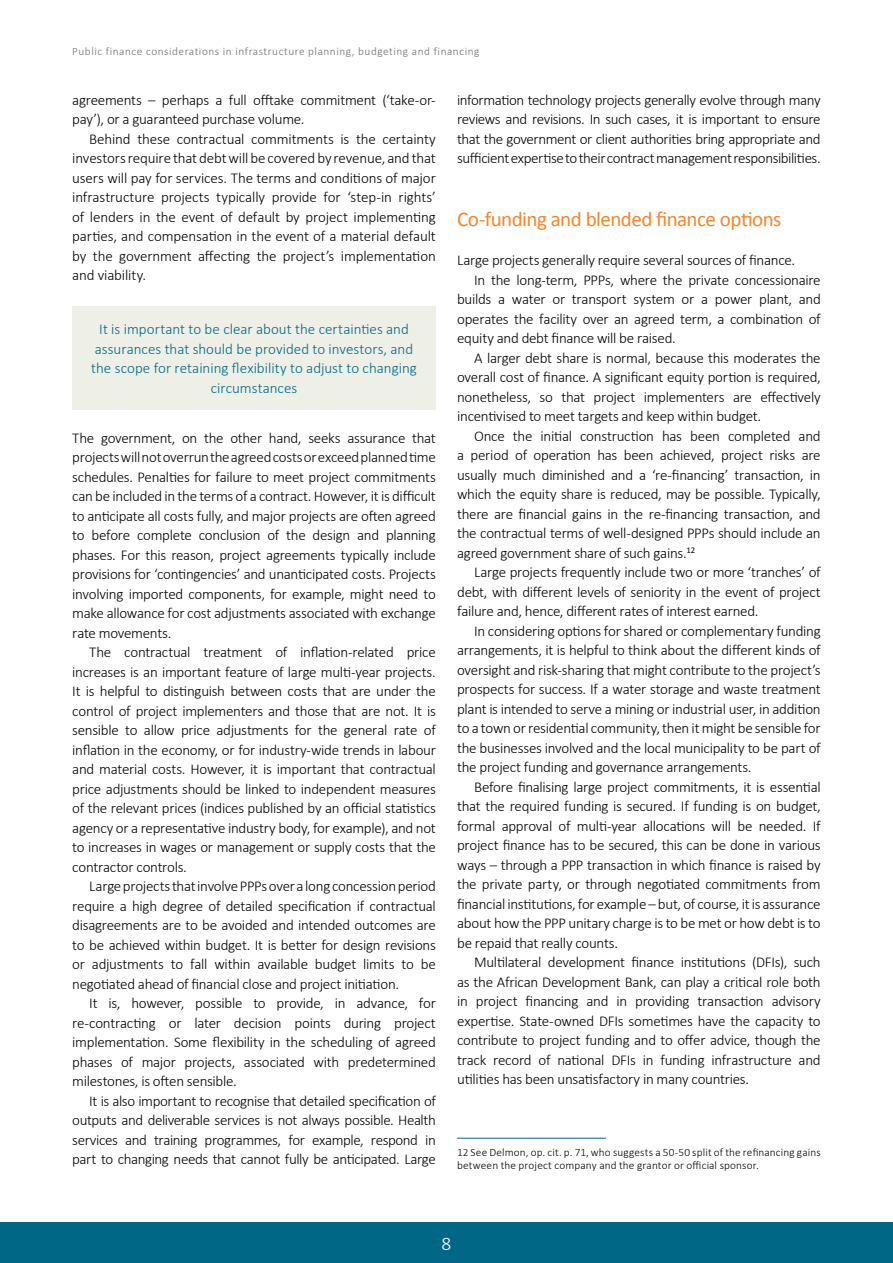
<style>
.page{position:relative;width:893px;height:1263px;background:#fff}
.page>*{position:absolute;margin:0;border:0;box-sizing:border-box;transform-origin:0 0}
.t1{font:21px "Calibri";letter-spacing:-.025em;color:#f6862b}
.t2{font:300 19.5px "Calibri";color:#fff}
.t3{font:300 15px/19.5px "Calibri";letter-spacing:-.02em;color:#000;text-align:justify}
.t4{font:300 15px/19.5px "Calibri";color:#006886;text-align:center}
.t5{font:300 11.25px/13.5px "Calibri";letter-spacing:.015em;color:#000}
.t6{font:300 11.25px "Calibri";letter-spacing:.05em;color:#6d6e71}
</style>
<div class="page">
<div style="left:0;top:1222px;width:893px;height:41px;background:#006886"></div>
<div style="left:72px;top:306px;width:364px;height:104px;background:#eeefe6"></div>
<hr style="left:457px;top:1138px;width:149px;height:1px;background:#006886">
<p class="t6" style="left:72px;top:44px;width:409px">Public finance considerations in infrastructure planning, budgeting and financing</p>
<p class="t3" style="left:72px;top:89px;width:365px">agreements – perhaps a full offtake commitment (‘take-or&shy;pay’), or a guaranteed purchase volume.</p>
<p class="t3" style="left:72px;top:128px;width:365px;text-indent:17px">Behind these contractual commitments is the certainty investors require that debt will be covered by revenue, and that users will pay for services. The terms and conditions of major infrastructure projects typically provide for ‘step-in rights’ of lenders in the event of default by project implementing parties, and compensation in the event of a material default by the government affecting the project’s implementation and viability.</p>
<p class="t4" style="left:91px;top:319px;width:327px">It is important to be clear about the certainties and assurances that should be provided to investors, and the scope for retaining flexibility to adjust to changing circumstances</p>
<p class="t3" style="left:72px;top:427px;width:365px">The government, on the other hand, seeks assurance that projects will not overrun the agreed costs or exceed planned time schedules. Penalties for failure to meet project commitments can be included in the terms of a contract. However, it is difficult to anticipate all costs fully, and major projects are often agreed to before complete conclusion of the design and planning phases. For this reason, project agreements typically include provisions for ‘contingencies’ and unanticipated costs. Projects involving imported components, for example, might need to make allowance for cost adjustments associated with exchange rate movements.</p>
<p class="t3" style="left:72px;top:642px;width:365px;text-indent:17px">The contractual treatment of inflation-related price increases is an important feature of large multi-year projects.<br>It is helpful to distinguish between costs that are under the control of project implementers and those that are not. It is sensible to allow price adjustments for the general rate of inflation in the economy, or for industry-wide trends in labour and material costs. However, it is important that contractual price adjustments should be linked to independent measures of the relevant prices (indices published by an official statistics agency or a representative industry body, for example), and not to increases in wages or management or supply costs that the contractor controls.</p>
<p class="t3" style="left:72px;top:876px;width:365px;text-indent:17px">Large projects that involve PPPs over a long concession period require a high degree of detailed specification if contractual disagreements are to be avoided and intended outcomes are to be achieved within budget. It is better for design revisions or adjustments to fall within available budget limits to be negotiated ahead of financial close and project initiation.</p>
<p class="t3" style="left:72px;top:993px;width:365px;text-indent:17px">It is, however, possible to provide, in advance, for re-contracting or later decision points during project implementation. Some flexibility in the scheduling of agreed phases of major projects, associated with predetermined milestones, is often sensible.</p>
<p class="t3" style="left:72px;top:1090px;width:365px;text-indent:17px">It is also important to recognise that detailed specification of outputs and deliverable services is not always possible. Health services and training programmes, for example, respond in part to changing needs that cannot fully be anticipated. Large</p>
<p class="t3" style="left:457px;top:89px;width:365px">information technology projects generally evolve through many reviews and revisions. In such cases, it is important to ensure that the government or client authorities bring appropriate and sufficient expertise to their contract management responsibilities.</p>
<h1 class="t1" style="left:457px;top:206px;width:326px">Co-funding and blended finance options</h1>
<p class="t3" style="left:457px;top:250px;width:339px">Large projects generally require several sources of finance.</p>
<p class="t3" style="left:474px;top:269px;width:348px">In the long-term, PPPs, where the private concessionaire</p>
<p class="t3" style="left:457px;top:289px;width:365px">builds a water or transport system or a power plant, and</p>
<p class="t3" style="left:457px;top:308px;width:365px">operates the facility over an agreed term, a combination of</p>
<p class="t3" style="left:457px;top:328px;width:220px">equity and debt finance will be raised.</p>
<p class="t3" style="left:474px;top:347px;width:348px">A larger debt share is normal, because this moderates the</p>
<p class="t3" style="left:457px;top:367px;width:365px">overall cost of finance. A significant equity portion is required,</p>
<p class="t3" style="left:457px;top:386px;width:365px">nonetheless, so that project implementers are effectively</p>
<p class="t3" style="left:457px;top:406px;width:306px">incentivised to meet targets and keep within budget.</p>
<p class="t3" style="left:474px;top:425px;width:348px">Once the initial construction has been completed and</p>
<p class="t3" style="left:457px;top:445px;width:365px">a period of operation has been achieved, project risks are</p>
<p class="t3" style="left:457px;top:464px;width:365px">usually much diminished and a ‘re-financing’ transaction, in</p>
<p class="t3" style="left:457px;top:484px;width:365px">which the equity share is reduced, may be possible. Typically,</p>
<p class="t3" style="left:457px;top:503px;width:365px">there are financial gains in the re-financing transaction, and</p>
<p class="t3" style="left:457px;top:523px;width:365px">the contractual terms of well-designed PPPs should include an</p>
<p class="t3" style="left:457px;top:542px;width:240px">agreed government share of such gains.<sup>12</sup></p>
<p class="t3" style="left:474px;top:562px;width:348px">Large projects frequently include two or more ‘tranches’ of</p>
<p class="t3" style="left:457px;top:581px;width:365px">debt, with different levels of seniority in the event of project</p>
<p class="t3" style="left:457px;top:601px;width:303px">failure and, hence, different rates of interest earned.</p>
<p class="t3" style="left:474px;top:620px;width:348px">In considering options for shared or complementary funding</p>
<p class="t3" style="left:457px;top:640px;width:365px">arrangements, it is helpful to think about the different kinds of</p>
<p class="t3" style="left:457px;top:659px;width:365px">oversight and risk-sharing that might contribute to the project’s</p>
<p class="t3" style="left:457px;top:679px;width:365px">prospects for success. If a water storage and waste treatment</p>
<p class="t3" style="left:457px;top:698px;width:365px">plant is intended to serve a mining or industrial user, in addition</p>
<p class="t3" style="left:457px;top:718px;width:365px">to a town or residential community, then it might be sensible for</p>
<p class="t3" style="left:457px;top:737px;width:365px">the businesses involved and the local municipality to be part of</p>
<p class="t3" style="left:457px;top:757px;width:296px">the project funding and governance arrangements.</p>
<p class="t3" style="left:474px;top:776px;width:348px">Before finalising large project commitments, it is essential</p>
<p class="t3" style="left:457px;top:796px;width:365px">that the required funding is secured. If funding is on budget,</p>
<p class="t3" style="left:457px;top:815px;width:365px">formal approval of multi-year allocations will be needed. If</p>
<p class="t3" style="left:457px;top:835px;width:365px">project finance has to be secured, this can be done in various</p>
<p class="t3" style="left:457px;top:854px;width:365px">ways – through a PPP transaction in which finance is raised by</p>
<p class="t3" style="left:457px;top:874px;width:365px">the private party, or through negotiated commitments from</p>
<p class="t3" style="left:457px;top:893px;width:365px">financial institutions, for example – but, of course, it is assurance</p>
<p class="t3" style="left:457px;top:913px;width:365px">about how the PPP unitary charge is to be met or how debt is to</p>
<p class="t3" style="left:457px;top:932px;width:163px">be repaid that really counts.</p>
<p class="t3" style="left:474px;top:952px;width:348px">Multilateral development finance institutions (DFIs), such</p>
<p class="t3" style="left:457px;top:971px;width:365px">as the African Development Bank, can play a critical role both</p>
<p class="t3" style="left:457px;top:991px;width:365px">in project financing and in providing transaction advisory</p>
<p class="t3" style="left:457px;top:1010px;width:365px">expertise. State-owned DFIs sometimes have the capacity to</p>
<p class="t3" style="left:457px;top:1030px;width:365px">contribute to project funding and to offer advice, though the</p>
<p class="t3" style="left:457px;top:1049px;width:365px">track record of national DFIs in funding infrastructure and</p>
<p class="t3" style="left:457px;top:1069px;width:294px">utilities has been unsatisfactory in many countries.</p>
<p class="t5" style="left:457px;top:1145px;width:365px">12 See Delmon, op. cit. p. 71, who suggests a 50-50 split of the refinancing gains between the project company and the grantor or official sponsor.</p>
<h2 class="t2" style="left:442px;top:1231px;width:11px">8</h2>
</div>
